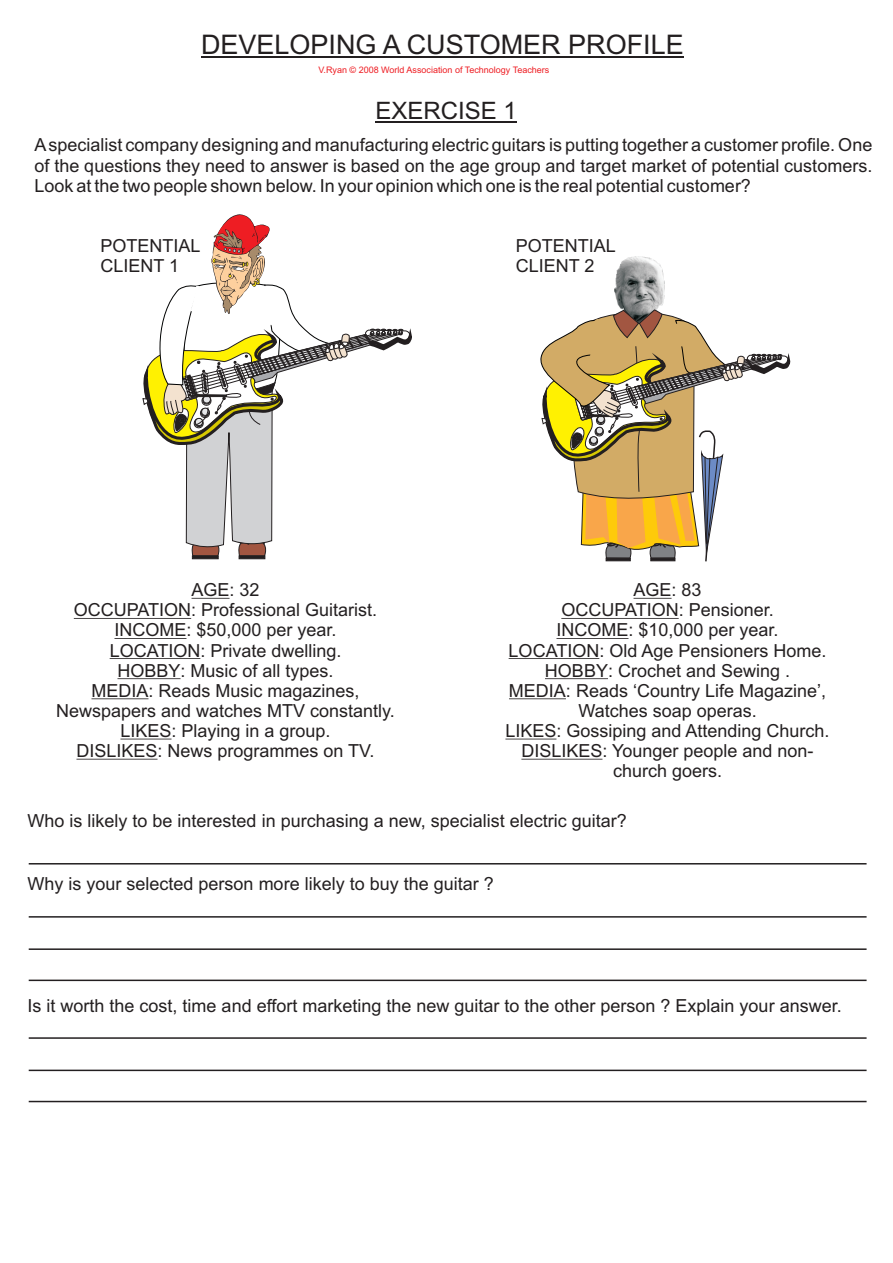
<style>
.page{position:relative;width:893px;height:1263px;background:#fff}
.page>*{position:absolute;margin:0;border:0;box-sizing:border-box;transform-origin:0 0}
.t1{font:27px "Arial";color:#231f20}
.t2{font:24px "Arial";color:#231f20}
.t3{font:18px/20.1px "Arial";color:#231f20;text-align:center}
.t4{font:9px "Arial";color:#ee1d23}
</style>
<div class="page">
<hr style="left:201px;top:57px;width:483px;height:1px;background:#231f20">
<svg style="left:142px;top:214px;width:270px;height:345px"></svg>
<img style="left:615px;top:256px;width:50px;height:36px">
<svg style="left:540px;top:292px;width:251px;height:270px"></svg>
<hr style="left:192px;top:598px;width:38px;height:1px;background:#231f20">
<hr style="left:74px;top:618px;width:117px;height:1px;background:#231f20">
<hr style="left:114px;top:638px;width:72px;height:1px;background:#231f20">
<hr style="left:110px;top:658px;width:90px;height:1px;background:#231f20">
<hr style="left:118px;top:678px;width:63px;height:1px;background:#231f20">
<hr style="left:91px;top:698px;width:57px;height:1px;background:#231f20">
<hr style="left:120px;top:739px;width:52px;height:1px;background:#231f20">
<hr style="left:76px;top:759px;width:82px;height:1px;background:#231f20">
<hr style="left:633px;top:598px;width:38px;height:1px;background:#231f20">
<hr style="left:561px;top:618px;width:118px;height:1px;background:#231f20">
<hr style="left:556px;top:638px;width:72px;height:1px;background:#231f20">
<hr style="left:509px;top:658px;width:90px;height:1px;background:#231f20">
<hr style="left:545px;top:678px;width:63px;height:1px;background:#231f20">
<hr style="left:509px;top:698px;width:57px;height:1px;background:#231f20">
<hr style="left:505px;top:739px;width:51px;height:1px;background:#231f20">
<hr style="left:521px;top:759px;width:81px;height:1px;background:#231f20">
<hr style="left:29px;top:863px;width:838px;height:1px;background:#231f20">
<hr style="left:29px;top:916px;width:838px;height:2px;background:#231f20">
<hr style="left:29px;top:948px;width:838px;height:2px;background:#231f20">
<hr style="left:29px;top:979px;width:838px;height:2px;background:#231f20">
<hr style="left:29px;top:1037px;width:838px;height:2px;background:#231f20">
<hr style="left:29px;top:1069px;width:838px;height:2px;background:#231f20">
<hr style="left:29px;top:1101px;width:838px;height:1px;background:#231f20">
<hr style="left:375px;top:122px;width:142px;height:1px;background:#231f20">
<h1 class="t1" style="left:201px;top:35px;width:484px">DEVELOPING A CUSTOMER PROFILE</h1>
<p class="t4" style="left:318px;top:67px;width:232px">V.Ryan © 2008 World Association of Technology Teachers</p>
<h2 class="t2" style="left:375px;top:102px;width:143px">EXERCISE 1</h2>
<p class="t3" style="left:34px;top:137px;width:839px;text-align:justify">Aspecialist company designing and manufacturing electric guitars is putting together a customer profile. One of the questions they need to answer is based on the age group and target market of potential customers.<br>Look at the two people shown below. In your opinion which one is the real potential customer?</p>
<p class="t3" style="left:101px;top:237px;width:102px;text-align:left">POTENTIAL<br>CLIENT 1</p>
<p class="t3" style="left:516px;top:237px;width:102px;text-align:left">POTENTIAL<br>CLIENT 2</p>
<p class="t3" style="left:56px;top:581px;width:340px">AGE: 32<br>OCCUPATION: Professional Guitarist.<br>INCOME: $50,000 per year.<br>LOCATION: Private dwelling.<br>HOBBY: Music of all types.<br>MEDIA: Reads Music magazines,<br>Newspapers and watches MTV constantly.<br>LIKES: Playing in a group.<br>DISLIKES: News programmes on TV.</p>
<p class="t3" style="left:505px;top:581px;width:326px">AGE: 83<br>OCCUPATION: Pensioner.<br>INCOME: $10,000 per year.<br>LOCATION: Old Age Pensioners Home.<br>HOBBY: Crochet and Sewing .<br>MEDIA: Reads ‘Country Life Magazine’,<br>Watches soap operas.<br>LIKES: Gossiping and Attending Church.<br>DISLIKES: Younger people and non&shy;church goers.</p>
<p class="t3" style="left:28px;top:812px;width:601px">Who is likely to be interested in purchasing a new, specialist electric guitar?</p>
<p class="t3" style="left:28px;top:876px;width:468px">Why is your selected person more likely to buy the guitar ?</p>
<p class="t3" style="left:28px;top:997px;width:816px">Is it worth the cost, time and effort marketing the new guitar to the other person ? Explain your answer.</p>
</div>
